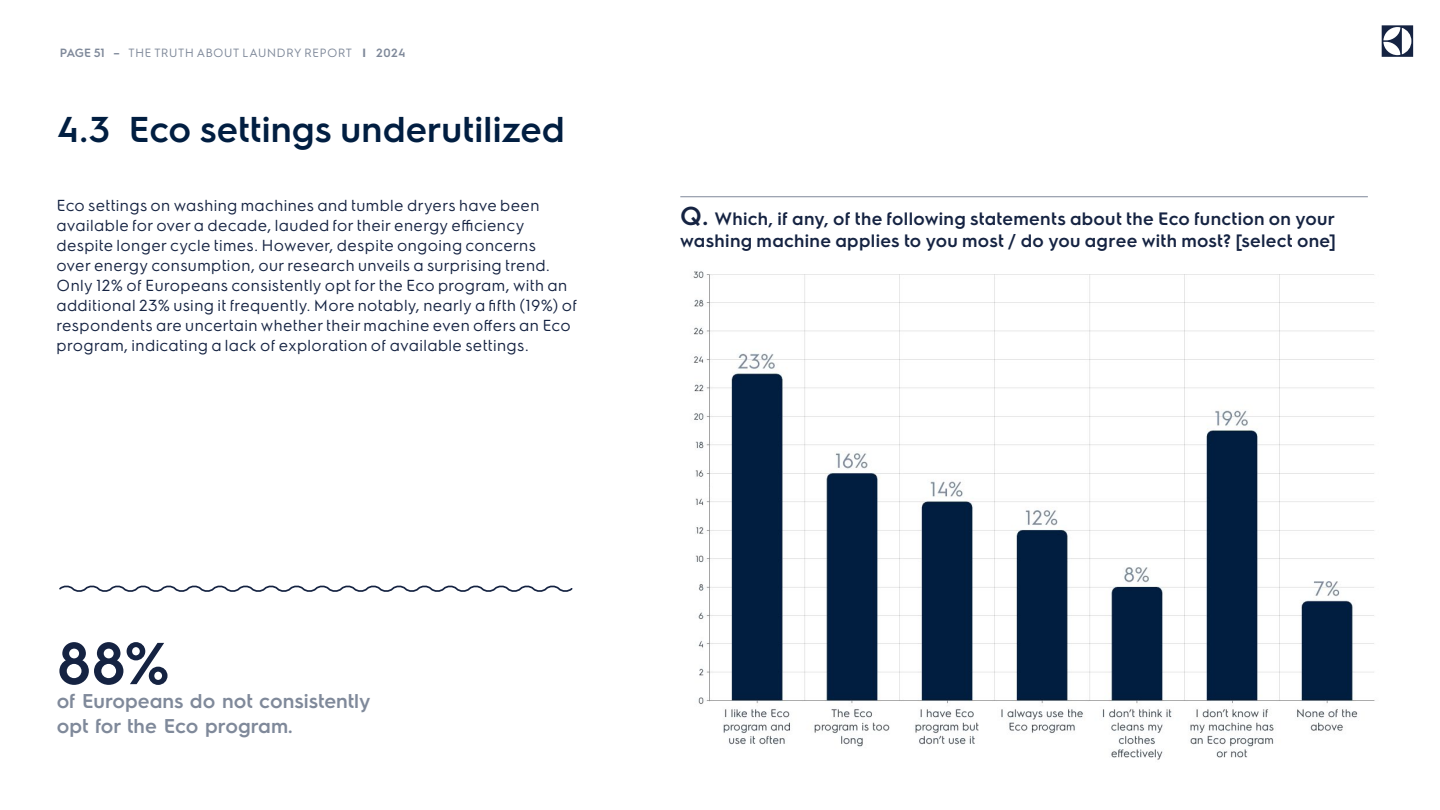
<style>
.page{position:relative;width:1440px;height:810px;background:#fff}
.page>*{position:absolute;margin:0;border:0;box-sizing:border-box;transform-origin:0 0}
.t1{font:600 59.25px "Electrolux Sans";color:#152342}
.t2{font:600 36px "Electrolux Sans";letter-spacing:.005em;color:#011e41}
.t3{font:600 20.02px/24.2px "Electrolux Sans";color:#7f899a}
.t4{font:600 18px/21.6px "Electrolux Sans";letter-spacing:.015em;color:#152342}
.t5{font:15.98px/20px "Electrolux Sans";letter-spacing:.025em;color:#152342}
.t6{font:12px "Electrolux Sans";letter-spacing:.02em;color:#7f899a}
.s1{font-weight:600}
.s2{font-weight:700}
.s3{font-size:26.03px}
</style>
<div class="page">
<svg style="left:1382px;top:25px;width:31px;height:32px"></svg>
<img style="left:693px;top:271px;width:682px;height:489px">
<svg style="left:59px;top:585px;width:514px;height:7px"></svg>
<hr style="left:680px;top:197px;width:688px;height:1px;background:#7f899a">
<p class="t6" style="left:60px;top:44px;width:347px"><span class="s1">PAGE 51 –</span> THE TRUTH ABOUT LAUNDRY REPORT <span class="s2">I</span> <span class="s1">2024</span></p>
<h2 class="t2" style="left:57px;top:105px;width:509px">4.3 Eco settings underutilized</h2>
<p class="t5" style="left:57px;top:195px;width:522px">Eco settings on washing machines and tumble dryers have been available for over a decade, lauded for their energy efficiency despite longer cycle times. However, despite ongoing concerns<br>over energy consumption, our research unveils a surprising trend.<br>Only 12% of Europeans consistently opt for the Eco program, with an additional 23% using it frequently. More notably, nearly a fifth (19%) of respondents are uncertain whether their machine even offers an Eco program, indicating a lack of exploration of available settings.</p>
<p class="t4" style="left:680px;top:207px;width:657px"><span class="s3">Q.</span> Which, if any, of the following statements about the Eco function on your washing machine applies to you most / do you agree with most? [select one]</p>
<h1 class="t1" style="left:57px;top:622px;width:115px">88%</h1>
<p class="t3" style="left:57px;top:688px;width:315px">of Europeans do not consistently opt for the Eco program.</p>
</div>
